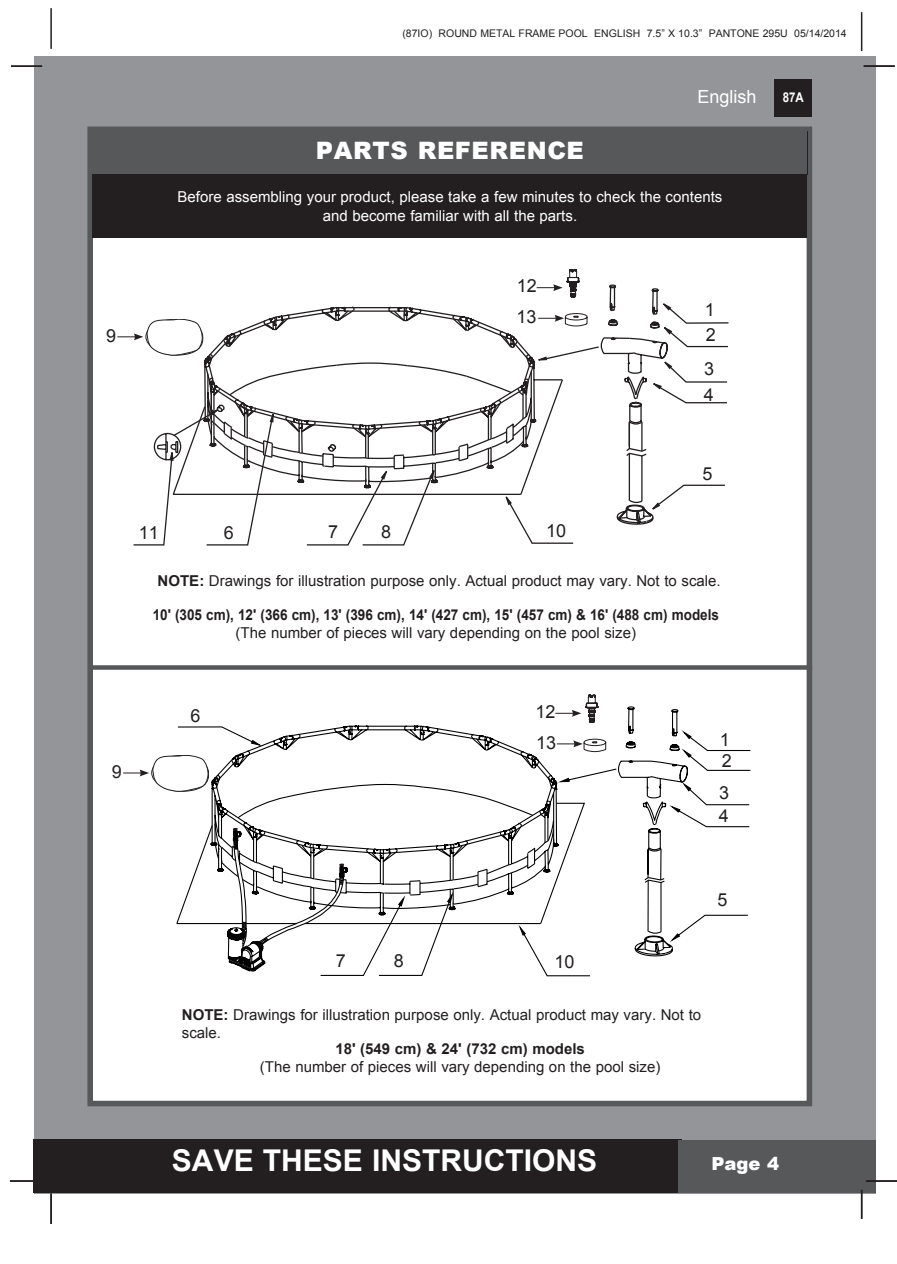
<style>
.page{position:relative;width:897px;height:1264px;background:#fff}
.page>*{position:absolute;margin:0;border:0;box-sizing:border-box;transform-origin:0 0}
.t1{font:700 30px "Arial";color:#fff}
.t2{font:900 24px "Arial";letter-spacing:.025em;color:#fff}
.t3{font:18px "Arial";color:#231f20}
.t4{font:18px "Arial";color:#fff}
.t5{font:900 18px "Arial";color:#fff}
.t6{font:15px/18px "Arial";color:#231f20}
.t7{font:15px "Arial";color:#fff}
.t8{font:700 15px "Arial";color:#231f20;scale:.9 1}
.t9{font:700 15px "Arial";color:#231f20}
.t10{font:700 13.5px "Arial";color:#fff;scale:.85 1}
.t11{font:10.5px "Arial";color:#231f20}
.s1{font-weight:700}
</style>
<div class="page">
<div style="left:34px;top:56px;width:841px;height:1137px;background:#939598"></div>
<div style="left:774px;top:79px;width:38px;height:38px;background:#231f20"></div>
<hr style="left:50px;top:8px;width:2px;height:41px;background:#231f20">
<hr style="left:860px;top:12px;width:2px;height:39px;background:#231f20">
<div style="left:33px;top:1140px;width:648px;height:53px;background:#231f20"></div>
<div style="left:678px;top:1140px;width:197px;height:53px;background:#57585a"></div>
<div style="left:87px;top:126px;width:725px;height:980px;background:#fff;border:6px solid #57585a"></div>
<hr style="left:863px;top:65px;width:31px;height:2px;background:#231f20">
<hr style="left:865px;top:1180px;width:31px;height:1px;background:#231f20">
<hr style="left:860px;top:1189px;width:2px;height:30px;background:#231f20">
<hr style="left:50px;top:1193px;width:2px;height:31px;background:#231f20">
<hr style="left:10px;top:1180px;width:31px;height:1px;background:#231f20">
<hr style="left:11px;top:65px;width:31px;height:2px;background:#231f20">
<div style="left:92px;top:131px;width:715px;height:44px;background:#57585a"></div>
<div style="left:92px;top:174px;width:715px;height:64px;background:#231f20"></div>
<div style="left:89px;top:665px;width:723px;height:5px;background:#57585a"></div>
<svg style="left:117px;top:269px;width:611px;height:276px"></svg>
<svg style="left:123px;top:694px;width:627px;height:282px"></svg>
<p class="t3" style="left:106px;top:323px;width:12px">9</p>
<p class="t11" style="left:402px;top:27px;width:446px">(87IO) ROUND METAL FRAME POOL ENGLISH 7.5” X 10.3” PANTONE 295U 05/14/2014</p>
<p class="t4" style="left:697px;top:85px;width:61px">English</p>
<p class="t2" style="left:316px;top:133px;width:269px">PARTS REFERENCE</p>
<p class="t7" style="left:177px;top:186px;width:546px">Before assembling your product, please take a few minutes to check the contents</p>
<p class="t7" style="left:323px;top:206px;width:256px">and become familiar with all the parts.</p>
<p class="t3" style="left:517px;top:274px;width:22px">12</p>
<p class="t3" style="left:516px;top:305px;width:22px">13</p>
<p class="t3" style="left:704px;top:297px;width:12px">1</p>
<p class="t3" style="left:705px;top:323px;width:12px">2</p>
<p class="t3" style="left:704px;top:357px;width:12px">3</p>
<p class="t3" style="left:703px;top:383px;width:12px">4</p>
<p class="t10" style="left:782px;top:88px;width:26px">87A</p>
<p class="t3" style="left:139px;top:521px;width:22px">11</p>
<p class="t3" style="left:224px;top:521px;width:12px">6</p>
<p class="t3" style="left:328px;top:520px;width:12px">7</p>
<p class="t3" style="left:381px;top:520px;width:12px">8</p>
<p class="t3" style="left:546px;top:518px;width:22px">10</p>
<p class="t3" style="left:702px;top:462px;width:12px">5</p>
<p class="t6" style="left:158px;top:572px;width:564px"><span class="s1">NOTE:</span> Drawings for illustration purpose only. Actual product may vary. Not to scale.</p>
<p class="t8" style="left:153px;top:605px;width:630px">10' (305 cm), 12' (366 cm), 13' (396 cm), 14' (427 cm), 15' (457 cm) &amp; 16' (488 cm) models</p>
<p class="t6" style="left:235px;top:624px;width:402px">(The number of pieces will vary depending on the pool size)</p>
<p class="t3" style="left:112px;top:759px;width:12px">9</p>
<p class="t3" style="left:190px;top:703px;width:12px">6</p>
<p class="t3" style="left:535px;top:700px;width:22px">12</p>
<p class="t3" style="left:536px;top:730px;width:22px">13</p>
<p class="t3" style="left:719px;top:727px;width:12px">1</p>
<p class="t3" style="left:721px;top:749px;width:12px">2</p>
<p class="t3" style="left:719px;top:781px;width:12px">3</p>
<p class="t3" style="left:718px;top:803px;width:12px">4</p>
<p class="t3" style="left:717px;top:888px;width:12px">5</p>
<p class="t3" style="left:336px;top:949px;width:12px">7</p>
<p class="t3" style="left:394px;top:949px;width:12px">8</p>
<p class="t3" style="left:554px;top:950px;width:22px">10</p>
<p class="t6" style="left:182px;top:1006px;width:520px"><span class="s1">NOTE:</span> Drawings for illustration purpose only. Actual product may vary. Not to scale.</p>
<p class="t9" style="left:335px;top:1038px;width:251px">18' (549 cm) &amp; 24' (732 cm) models</p>
<p class="t6" style="left:260px;top:1057px;width:402px">(The number of pieces will vary depending on the pool size)</p>
<h1 class="t1" style="left:172px;top:1140px;width:427px">SAVE THESE INSTRUCTIONS</h1>
<p class="t5" style="left:711px;top:1150px;width:69px">Page 4</p>
</div>
